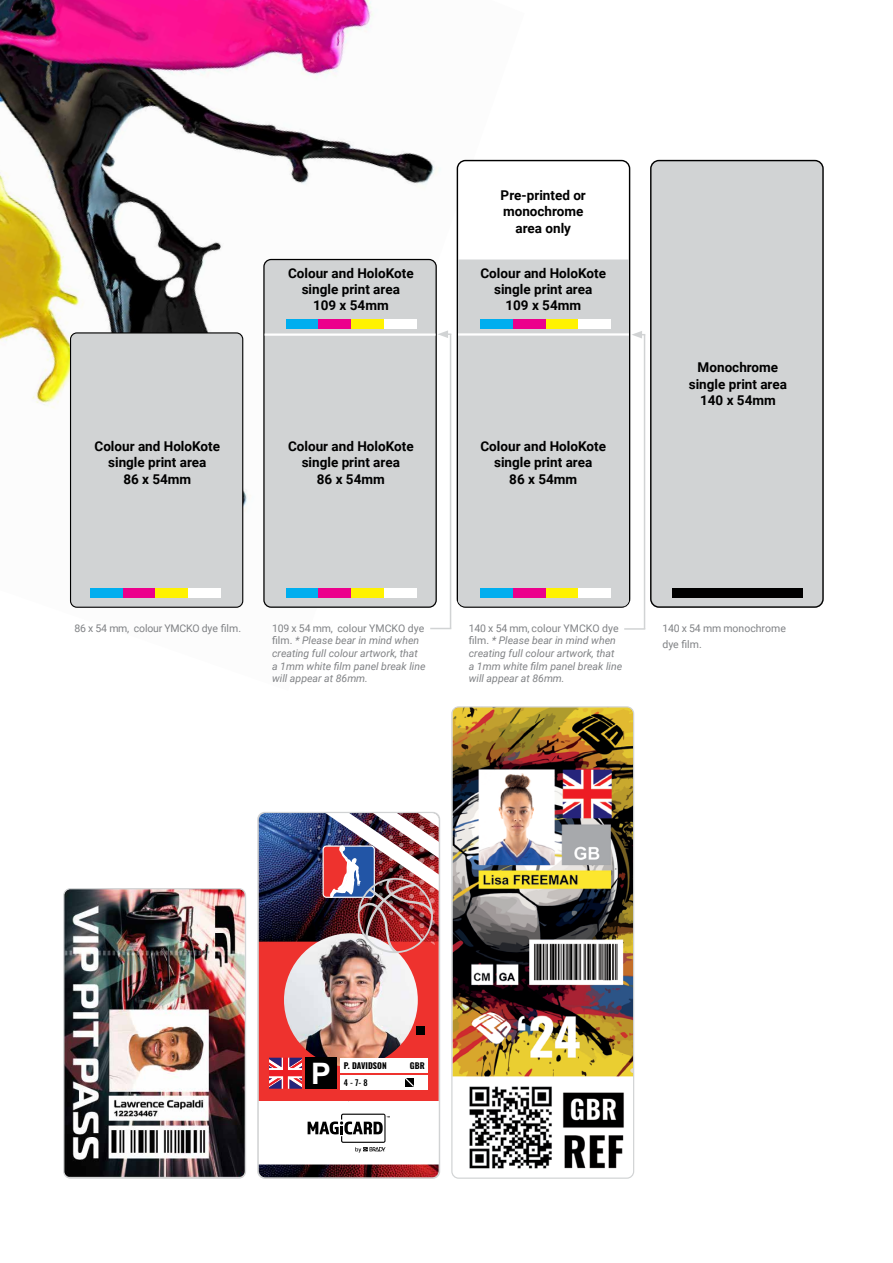
<style>
.page{position:relative;width:893px;height:1263px;background:#fff}
.page>*{position:absolute;margin:0;border:0;box-sizing:border-box;transform-origin:0 0}
.t1{font:700 29.55px "Arial";color:#fff}
.t2{font:700 13.5px/16.2px "Roboto";color:#000;text-align:center}
.t3{font:italic 10.5px/12.6px "Roboto";color:#808285}
.t4{font:10.5px "Roboto";letter-spacing:-.02em;color:#808285}
.t5{font:10.5px/16.5px "Roboto";color:#808285}
.t6{font:8.25px "Oswald";color:#000}
.s1{font-style:normal}
</style>
<div class="page">
<img style="left:0;top:0;width:524px;height:630px">
<img style="left:261px;top:813px;width:178px;height:364px">
<div style="left:257px;top:812px;width:183px;height:367px;border:1px solid #d1d3d4;border-radius:7px"></div>
<img style="left:65px;top:890px;width:179px;height:287px">
<div style="left:63px;top:888px;width:183px;height:291px;border:1px solid #d1d3d4;border-radius:7px"></div>
<img style="left:453px;top:708px;width:179px;height:469px">
<div style="left:451px;top:706px;width:183px;height:473px;border:1px solid #d1d3d4;border-radius:7px"></div>
<div style="left:457px;top:161px;width:173px;height:446px;background:#fff;border-radius:8px"></div>
<div style="left:457px;top:160px;width:173px;height:448px;border:1px solid #000;border-radius:8px"></div>
<div style="left:71px;top:333px;width:172px;height:274px;background:#d1d3d4;border-radius:6px"></div>
<div style="left:70px;top:332px;width:173px;height:276px;border:1px solid #000;border-radius:6px"></div>
<div style="left:264px;top:259px;width:172px;height:348px;background:#d1d3d4;border-radius:7px"></div>
<div style="left:263px;top:259px;width:174px;height:349px;border:1px solid #000;border-radius:7px"></div>
<div style="left:458px;top:259px;width:171px;height:347px;background:#d1d3d4"></div>
<div style="left:651px;top:161px;width:172px;height:446px;background:#d1d3d4;border-radius:8px"></div>
<div style="left:650px;top:160px;width:174px;height:448px;border:1px solid #000;border-radius:8px"></div>
<div style="left:90px;top:588px;width:33px;height:10px;background:#00aeef"></div>
<div style="left:123px;top:588px;width:32px;height:10px;background:#ec008c"></div>
<div style="left:155px;top:588px;width:33px;height:10px;background:#fff200"></div>
<div style="left:188px;top:588px;width:33px;height:10px;background:#fff"></div>
<div style="left:286px;top:588px;width:33px;height:10px;background:#00aeef"></div>
<div style="left:319px;top:588px;width:32px;height:10px;background:#ec008c"></div>
<div style="left:351px;top:588px;width:33px;height:10px;background:#fff200"></div>
<div style="left:384px;top:588px;width:32px;height:10px;background:#fff"></div>
<div style="left:481px;top:588px;width:32px;height:10px;background:#00aeef"></div>
<div style="left:513px;top:588px;width:33px;height:10px;background:#ec008c"></div>
<div style="left:546px;top:588px;width:32px;height:10px;background:#fff200"></div>
<div style="left:578px;top:588px;width:33px;height:10px;background:#fff"></div>
<div style="left:286px;top:320px;width:33px;height:9px;background:#00aeef"></div>
<div style="left:319px;top:320px;width:32px;height:9px;background:#ec008c"></div>
<div style="left:351px;top:320px;width:33px;height:9px;background:#fff200"></div>
<div style="left:384px;top:320px;width:32px;height:9px;background:#fff"></div>
<div style="left:481px;top:320px;width:32px;height:9px;background:#00aeef"></div>
<div style="left:513px;top:320px;width:33px;height:9px;background:#ec008c"></div>
<div style="left:546px;top:320px;width:32px;height:9px;background:#fff200"></div>
<div style="left:578px;top:320px;width:33px;height:9px;background:#fff"></div>
<div style="left:672px;top:588px;width:32px;height:10px;background:#000"></div>
<div style="left:704px;top:588px;width:33px;height:10px;background:#000"></div>
<div style="left:737px;top:588px;width:33px;height:10px;background:#000"></div>
<div style="left:770px;top:588px;width:32px;height:10px;background:#000"></div>
<hr style="left:265px;top:333px;width:170px;height:3px;background:#fff">
<hr style="left:458px;top:333px;width:171px;height:3px;background:#fff">
<svg style="left:438px;top:330px;width:13px;height:8px"></svg>
<hr style="left:450px;top:334px;width:1px;height:294px;background:#d1d3d4">
<svg style="left:430px;top:628px;width:21px;height:1px"></svg>
<svg style="left:632px;top:331px;width:13px;height:7px"></svg>
<hr style="left:644px;top:335px;width:1px;height:294px;background:#d1d3d4">
<hr style="left:624px;top:628px;width:21px;height:2px;background:#d1d3d4">
<p class="t2" style="left:501px;top:187px;width:87px">Pre-printed or monochrome area only</p>
<p class="t2" style="left:288px;top:264px;width:127px">Colour and HoloKote single print area<br>109 x 54mm</p>
<p class="t2" style="left:480px;top:264px;width:127px">Colour and HoloKote single print area<br>109 x 54mm</p>
<p class="t2" style="left:95px;top:438px;width:127px">Colour and HoloKote single print area<br>86 x 54mm</p>
<p class="t2" style="left:288px;top:438px;width:127px">Colour and HoloKote single print area<br>86 x 54mm</p>
<p class="t2" style="left:480px;top:438px;width:127px">Colour and HoloKote single print area<br>86 x 54mm</p>
<p class="t2" style="left:689px;top:359px;width:100px">Monochrome single print area<br>140 x 54mm</p>
<p class="t4" style="left:74px;top:621px;width:168px">86 x 54 mm, colour YMCKO dye film.</p>
<p class="t5" style="left:662px;top:619px;width:125px">140 x 54 mm monochrome dye film.</p>
<p class="t3" style="left:272px;top:621px;width:155px"><span class="s1">109 x 54 mm, colour YMCKO dye film.</span> * Please bear in mind when creating full colour artwork, that a 1mm white film panel break line will appear at 86mm.</p>
<p class="t3" style="left:469px;top:621px;width:155px"><span class="s1">140 x 54 mm, colour YMCKO dye film.</span> * Please bear in mind when creating full colour artwork, that a 1mm white film panel break line will appear at 86mm.</p>
<h1 class="t1" style="left:311px;top:1054px;width:21px">P</h1>
<p class="t6" style="left:344px;top:1058px;width:44px">P. DAVIDSON</p>
<p class="t6" style="left:410px;top:1058px;width:16px">GBR</p>
<p class="t6" style="left:344px;top:1075px;width:25px">4 - 7- 8</p>
</div>
